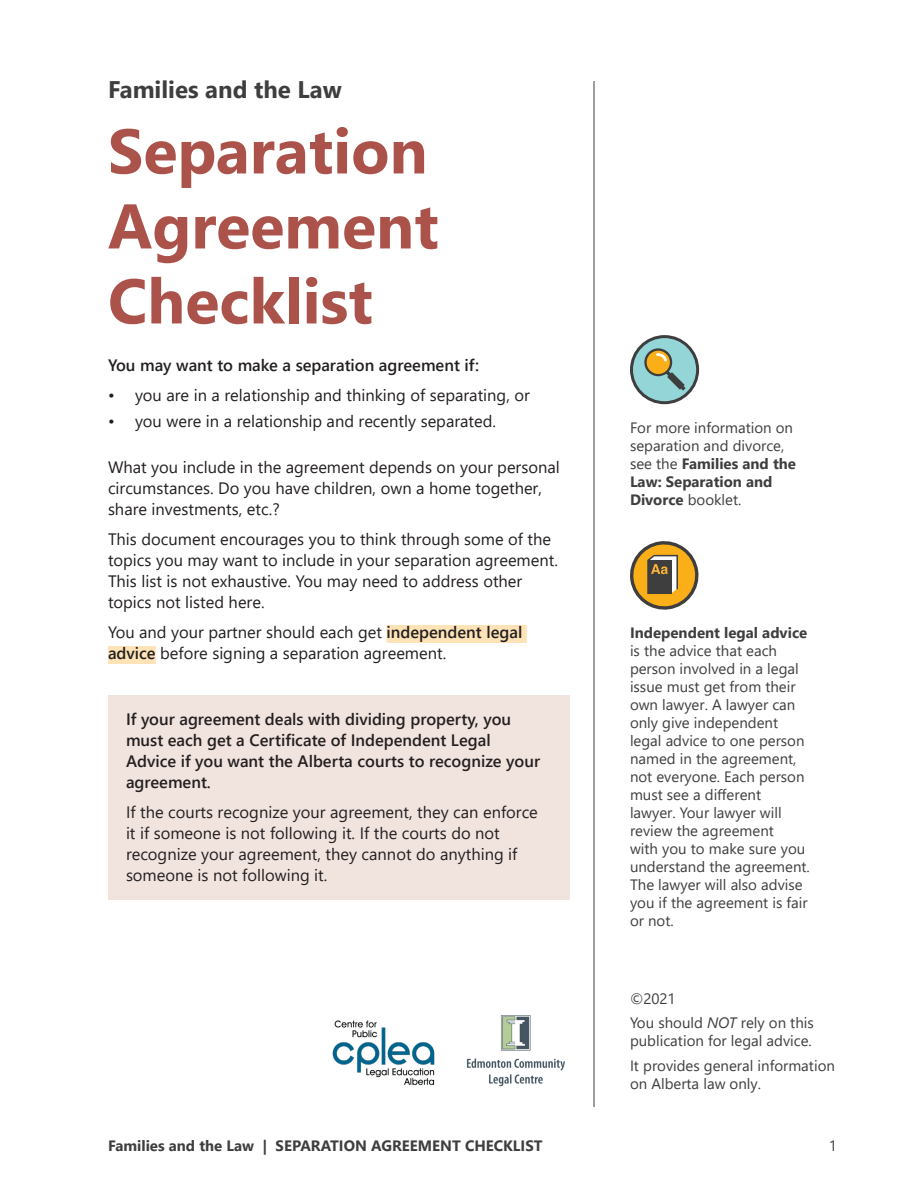
<style>
.page{position:relative;width:918px;height:1188px;background:#fff}
.page>*{position:absolute;margin:0;border:0;box-sizing:border-box;transform-origin:0 0}
.Chapter_Heading{font:700 63px/75px "Segoe UI";color:#ab524a}
.Section_Heading{font:700 24px "Segoe UI";color:#3e3e3f}
.Body{font:16.5px/21px "Segoe UI";color:#231f20}
.Body-2{font:600 16.5px/21px "Segoe UI";color:#231f20}
.Sidebar_Graph_Body{font:15px/18px "Segoe UI";color:#3e3e3f}
.t1{font:700 15px "Segoe UI";color:#3e3e3f}
.s1{font-weight:600}
.s2{font-weight:700}
.s3{font-style:italic}
</style>
<div class="page">
<hr style="left:594px;top:81px;width:1px;height:1026px;background:#3e3e3f">
<div style="left:387px;top:625px;width:140px;height:18px;background:#fee3b7"></div>
<div style="left:108px;top:646px;width:48px;height:18px;background:#fee3b7"></div>
<svg style="left:630px;top:541px;width:68px;height:69px"></svg>
<svg style="left:631px;top:337px;width:67px;height:66px"></svg>
<div style="left:630px;top:335px;width:69px;height:69px;border:3px solid #3e3e3f;border-radius:50%"></div>
<svg style="left:644px;top:348px;width:42px;height:43px;background:#9cb292"></svg>
<div style="left:108px;top:695px;width:462px;height:204px;background:#f1e4df"></div>
<img style="left:466px;top:1015px;width:99px;height:72px">
<img style="left:332px;top:1020px;width:103px;height:66px">
<p class="Section_Heading" style="left:108px;top:67px;width:235px">Families and the Law</p>
<p class="Chapter_Heading" style="left:108px;top:109px;width:332px">Separation<br>Agreement<br>Checklist</p>
<p class="Body-2" style="left:108px;top:354px;width:373px">You may want to make a separation agreement if:</p>
<p class="Body" style="left:108px;top:384px;width:423px">• you are in a relationship and thinking of separating, or</p>
<p class="Body" style="left:108px;top:409px;width:390px">• you were in a relationship and recently separated.</p>
<p class="Body" style="left:108px;top:456px;width:453px">What you include in the agreement depends on your personal circumstances. Do you have children, own a home together, share investments, etc.?</p>
<p class="Body" style="left:108px;top:528px;width:452px">This document encourages you to think through some of the topics you may want to include in your separation agreement.<br>This list is not exhaustive. You may need to address other topics not listed here.</p>
<p class="Body" style="left:108px;top:621px;width:416px">You and your partner should each get <span class="s1">independent legal advice</span> before signing a separation agreement.</p>
<p class="Sidebar_Graph_Body" style="left:630px;top:623px;width:181px"><span class="s2">Independent legal advice </span>is the advice that each person involved in a legal issue must get from their own lawyer. A lawyer can only give independent legal advice to one person named in the agreement, not everyone. Each person must see a different lawyer. Your lawyer will review the agreement<br>with you to make sure you understand the agreement.<br>The lawyer will also advise you if the agreement is fair or not.</p>
<p class="Sidebar_Graph_Body" style="left:630px;top:417px;width:168px">For more information on separation and divorce, see the <span class="s2">Families and the<br>Law: Separation and<br>Divorce</span> booklet.</p>
<p class="Body-2" style="left:126px;top:708px;width:416px">If your agreement deals with dividing property, you must each get a Certificate of Independent Legal Advice if you want the Alberta courts to recognize your agreement.</p>
<p class="Body" style="left:126px;top:801px;width:413px">If the courts recognize your agreement, they can enforce it if someone is not following it. If the courts do not recognize your agreement, they cannot do anything if someone is not following it.</p>
<p class="Sidebar_Graph_Body" style="left:630px;top:988px;width:47px">©2021</p>
<p class="Sidebar_Graph_Body" style="left:630px;top:1013px;width:185px">You should <span class="s3">NOT</span> rely on this publication for legal advice.</p>
<p class="Sidebar_Graph_Body" style="left:630px;top:1055px;width:206px">It provides general information on Alberta law only.</p>
<p class="t1" style="left:108px;top:1131px;width:436px">Families and the Law | SEPARATION AGREEMENT CHECKLIST</p>
<p class="Sidebar_Graph_Body" style="left:829px;top:1135px;width:10px">1</p>
</div>
